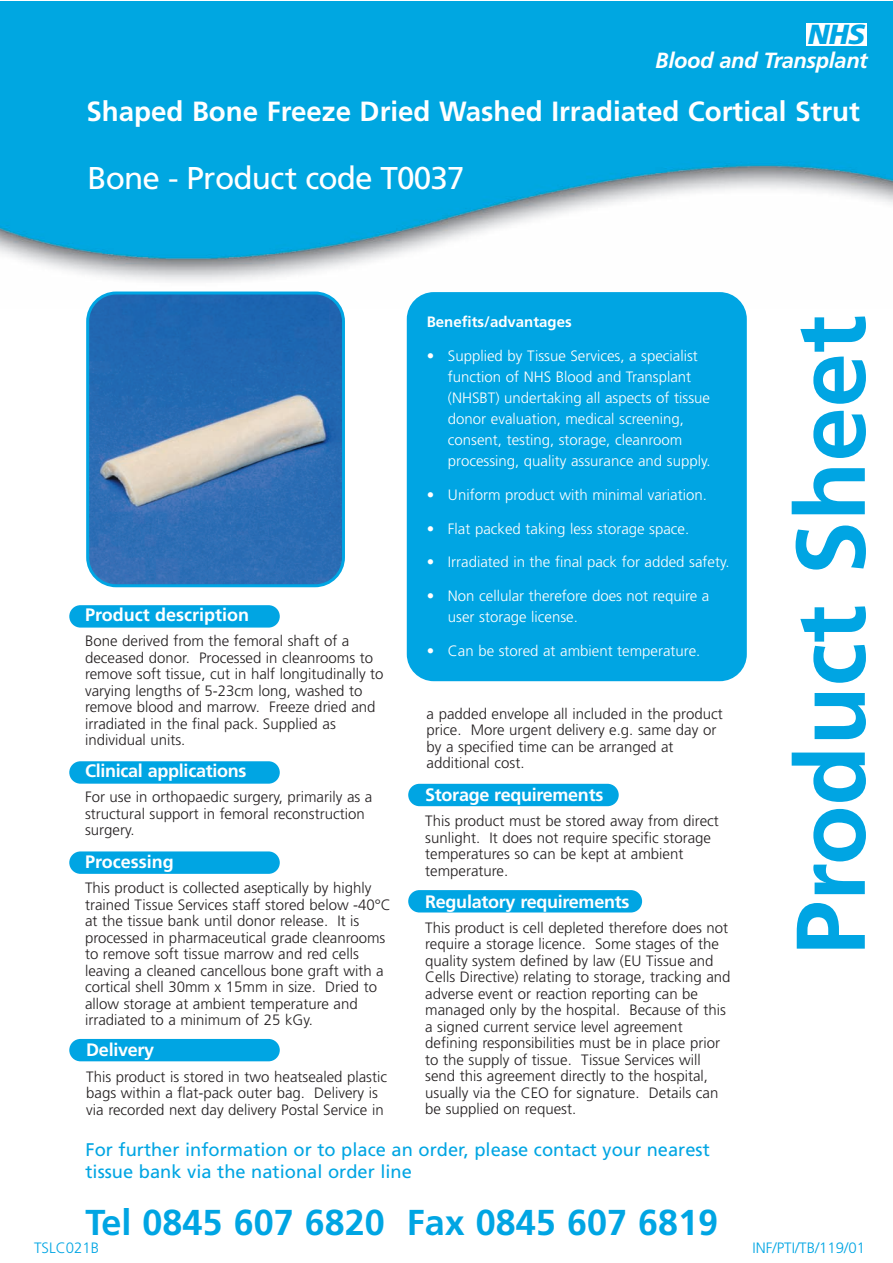
<style>
.page{position:relative;width:893px;height:1263px;background:#fff}
.page>*{position:absolute;margin:0;border:0;box-sizing:border-box;transform-origin:0 0}
.t1{font:700 97.5px "Frutiger";color:#00a5e3}
.t2{font:700 36px "Frutiger";color:#00a5e3}
.t3{font:31.5px "Frutiger";letter-spacing:-.03em;color:#fff}
.t4{font:700 27.75px "Frutiger";color:#fff}
.t5{font:italic 900 27.6px "Frutiger";color:#00a5e3}
.t6{font:italic 700 21.9px "Frutiger";letter-spacing:-.02em;color:#fff}
.t7{font:18.3px/21.9px "Frutiger";color:#00a5e3}
.t8{font:700 18px "Frutiger";letter-spacing:-.015em;color:#fff}
.t9{font:300 15px/16.5px "Frutiger";color:#231f20}
.t10{font:300 15px/21px "Frutiger";color:#fff}
.t11{font:300 15px "Frutiger";color:#00a5e3}
.t12{font:700 15px "Frutiger";color:#fff}
</style>
<div class="page">
<div style="left:69px;top:605px;width:211px;height:23px;background:#00a5e3;border-radius:11px"></div>
<div style="left:69px;top:761px;width:211px;height:23px;background:#00a5e3;border-radius:11px"></div>
<div style="left:69px;top:851px;width:211px;height:23px;background:#00a5e3;border-radius:11px"></div>
<img style="left:0;top:1px;width:892px;height:307px">
<div style="left:806px;top:23px;width:61px;height:22px;background:#fff"></div>
<div style="left:407px;top:292px;width:340px;height:389px;background:#00a5e3;border-radius:27px"></div>
<svg style="left:86px;top:291px;width:259px;height:296px;background:#417bb7"></svg>
<div style="left:408px;top:784px;width:211px;height:22px;background:#00a5e3;border-radius:11px"></div>
<div style="left:69px;top:1039px;width:211px;height:22px;background:#00a5e3;border-radius:11px"></div>
<div style="left:408px;top:890px;width:234px;height:22px;background:#00a5e3;border-radius:11px"></div>
<h3 class="t5" style="left:808px;top:23px;width:59px">NHS</h3>
<h3 class="t6" style="left:656px;top:51px;width:214px">Blood and Transplant</h3>
<h3 class="t4" style="left:86px;top:101px;width:775px">Shaped Bone Freeze Dried Washed Irradiated Cortical Strut</h3>
<h3 class="t3" style="left:88px;top:165px;width:379px">Bone - Product code T0037</h3>
<p class="t8" style="left:85px;top:608px;width:166px">Product description</p>
<p class="t9" style="left:85px;top:634px;width:300px">Bone derived from the femoral shaft of a deceased donor. Processed in cleanrooms to remove soft tissue, cut in half longitudinally to varying lengths of 5-23cm long, washed to remove blood and marrow. Freeze dried and irradiated in the final pack. Supplied as individual units.</p>
<p class="t8" style="left:85px;top:764px;width:163px">Clinical applications</p>
<p class="t9" style="left:85px;top:790px;width:289px">For use in orthopaedic surgery, primarily as a structural support in femoral reconstruction surgery.</p>
<p class="t8" style="left:85px;top:855px;width:90px">Processing</p>
<p class="t9" style="left:85px;top:881px;width:307px">This product is collected aseptically by highly trained Tissue Services staff stored below -40°C at the tissue bank until donor release. It is processed in pharmaceutical grade cleanrooms to remove soft tissue marrow and red cells leaving a cleaned cancellous bone graft with a cortical shell 30mm x 15mm in size. Dried to allow storage at ambient temperature and irradiated to a minimum of 25 kGy.</p>
<p class="t8" style="left:86px;top:1043px;width:69px">Delivery</p>
<p class="t9" style="left:86px;top:1069px;width:302px">This product is stored in two heatsealed plastic bags within a flat-pack outer bag. Delivery is via recorded next day delivery Postal Service in</p>
<p class="t12" style="left:427px;top:316px;width:147px">Benefits/advantages</p>
<p class="t10" style="left:448px;top:346px;width:264px;text-indent:-21px">• Supplied by Tissue Services, a specialist function of NHS Blood and Transplant (NHSBT) undertaking all aspects of tissue donor evaluation, medical screening, consent, testing, storage, cleanroom processing, quality assurance and supply.</p>
<p class="t10" style="left:427px;top:485px;width:282px">• Uniform product with minimal variation.</p>
<p class="t10" style="left:427px;top:519px;width:264px">• Flat packed taking less storage space.</p>
<p class="t10" style="left:427px;top:553px;width:304px">• Irradiated in the final pack for added safety.</p>
<p class="t10" style="left:448px;top:586px;width:263px;text-indent:-21px">• Non cellular therefore does not require a user storage license.</p>
<p class="t10" style="left:427px;top:641px;width:275px">• Can be stored at ambient temperature.</p>
<p class="t9" style="left:427px;top:706px;width:298px">a padded envelope all included in the product price. More urgent delivery e.g. same day or by a specified time can be arranged at additional cost.</p>
<p class="t8" style="left:425px;top:788px;width:180px">Storage requirements</p>
<p class="t9" style="left:425px;top:814px;width:295px">This product must be stored away from direct sunlight. It does not require specific storage temperatures so can be kept at ambient temperature.</p>
<p class="t8" style="left:425px;top:894px;width:206px">Regulatory requirements</p>
<p class="t9" style="left:425px;top:920px;width:307px">This product is cell depleted therefore does not require a storage licence. Some stages of the quality system defined by law (EU Tissue and Cells Directive) relating to storage, tracking and adverse event or reaction reporting can be managed only by the hospital. Because of this a signed current service level agreement defining responsibilities must be in place prior to the supply of tissue. Tissue Services will send this agreement directly to the hospital, usually via the CEO for signature. Details can be supplied on request.</p>
<p class="t7" style="left:86px;top:1140px;width:626px">For further information or to place an order, please contact your nearest tissue bank via the national order line</p>
<h2 class="t2" style="left:86px;top:1208px;width:634px">Tel 0845 607 6820 Fax 0845 607 6819</h2>
<h1 class="t1" style="left:792px;top:955px;width:642px;rotate:-90deg">Product Sheet</h1>
<p class="t11" style="left:34px;top:1241px;width:67px">TSLC021B</p>
<p class="t11" style="left:752px;top:1241px;width:114px">INF/PTI/TB/119/01</p>
</div>
